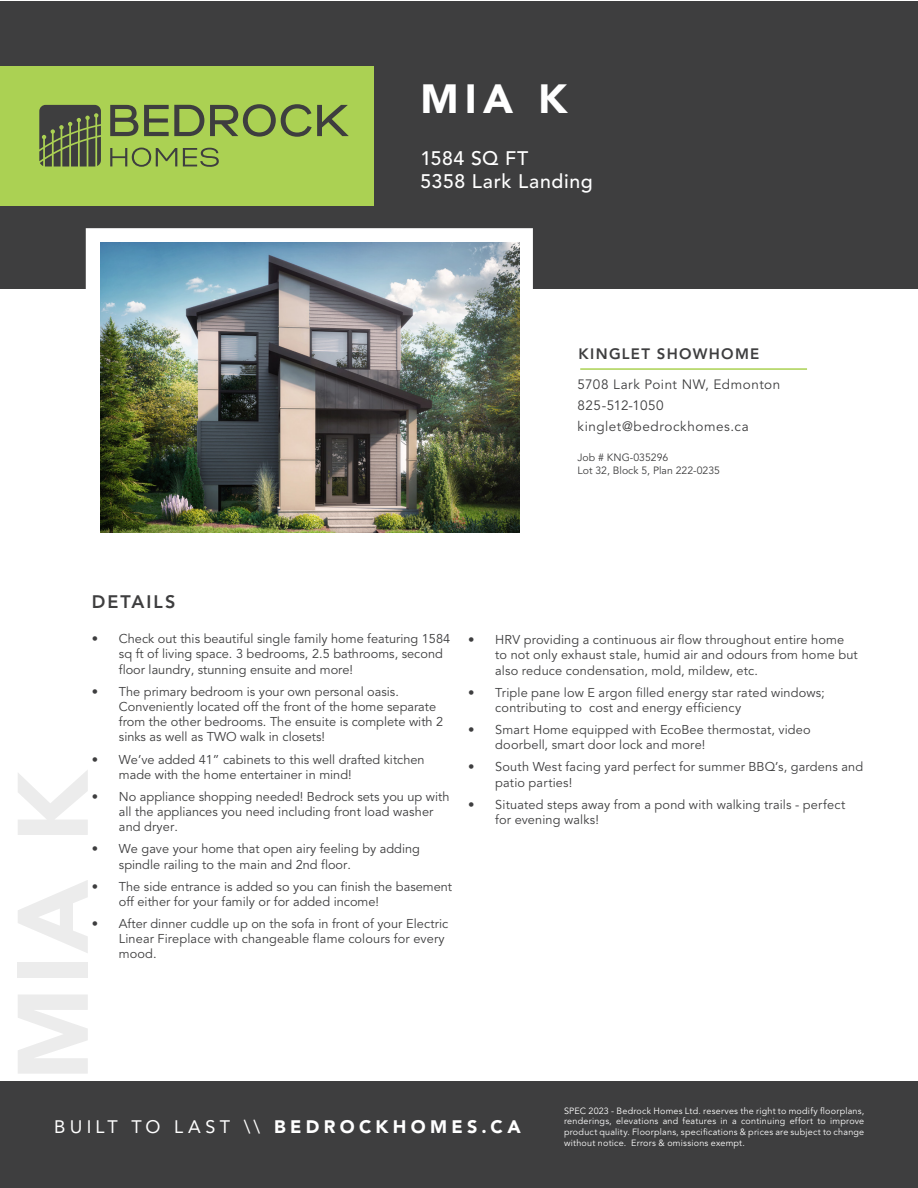
<style>
.page{position:relative;width:918px;height:1188px;background:#fff}
.page>*{position:absolute;margin:0;border:0;box-sizing:border-box;transform-origin:0 0}
.t1{font:900 40.5px "Avenir LT Std";color:#fff}
.t2{font:500 19.5px/23.4px "Avenir LT Std";letter-spacing:.035em;color:#fff}
.t3{font:900 18px "Avenir LT Std";letter-spacing:.24em;color:#fff}
.t4{font:800 18px "Avenir LT Std";letter-spacing:.11em;color:#3e3e3f}
.t5{font:800 15px "Avenir LT Std";letter-spacing:.085em;color:#3e3e3f}
.t6{font:13.5px/21px "Avenir LT Std";letter-spacing:.04em;color:#3e3e3f}
.t7{font:12.75px/15.3px "Avenir LT Std";color:#3e3e3f}
.t8{font:10.5px/12.6px "Avenir LT Std";color:#3e3e3f}
.t9{font:9px/10.8px "Avenir LT Std";letter-spacing:.025em;color:#fff;text-align:justify}
.s1{font-weight:400}
</style>
<div class="page">
<div style="left:0;top:1px;width:918px;height:1187px;background:#3e3e3f"></div>
<div style="left:0;top:289px;width:918px;height:792px;background:#fff"></div>
<div style="left:86px;top:228px;width:447px;height:332px;border:15px solid #fff"></div>
<hr style="left:580px;top:368px;width:227px;height:2px;background:#abd153">
<div style="left:0;top:66px;width:373px;height:139px;background:#abd153"></div>
<svg style="left:39px;top:105px;width:62px;height:62px;background:#565e43"></svg>
<svg style="left:110px;top:105px;width:28px;height:31px"></svg>
<svg style="left:144px;top:105px;width:60px;height:31px"></svg>
<svg style="left:210px;top:104px;width:139px;height:33px"></svg>
<svg style="left:110px;top:148px;width:67px;height:19px"></svg>
<svg style="left:183px;top:148px;width:36px;height:19px"></svg>
<img style="left:100px;top:243px;width:419px;height:289px">
<h1 class="t1" style="left:420px;top:74px;width:148px">MIA K</h1>
<h2 class="t2" style="left:420px;top:147px;width:174px">1584 SQ FT<br>5358 Lark Landing</h2>
<p class="t5" style="left:579px;top:345px;width:182px">KINGLET SHOWHOME</p>
<p class="t6" style="left:578px;top:375px;width:204px">5708 Lark Point NW, Edmonton<br>825-512-1050 kinglet@bedrockhomes.ca</p>
<p class="t8" style="left:578px;top:451px;width:144px">Job # KNG-035296<br>Lot 32, Block 5, Plan 222-0235</p>
<h3 class="t4" style="left:92px;top:591px;width:85px">DETAILS</h3>
<p class="t7" style="left:119px;top:631px;width:333px;text-indent:-27px">• Check out this beautiful single family home featuring 1584 sq ft of living space. 3 bedrooms, 2.5 bathrooms, second floor laundry, stunning ensuite and more!</p>
<p class="t7" style="left:119px;top:684px;width:326px;text-indent:-27px">• The primary bedroom is your own personal oasis.<br>Conveniently located off the front of the home separate from the other bedrooms. The ensuite is complete with 2 sinks as well as TWO walk in closets!</p>
<p class="t7" style="left:119px;top:752px;width:307px;text-indent:-27px">• We’ve added 41” cabinets to this well drafted kitchen made with the home entertainer in mind!</p>
<p class="t7" style="left:119px;top:789px;width:332px;text-indent:-27px">• No appliance shopping needed! Bedrock sets you up with all the appliances you need including front load washer and dryer.</p>
<p class="t7" style="left:119px;top:842px;width:303px;text-indent:-27px">• We gave your home that open airy feeling by adding spindle railing to the main and 2nd floor.</p>
<p class="t7" style="left:119px;top:879px;width:335px;text-indent:-27px">• The side entrance is added so you can finish the basement off either for your family or for added income!</p>
<p class="t7" style="left:119px;top:916px;width:331px;text-indent:-27px">• After dinner cuddle up on the sofa in front of your Electric<br>Linear Fireplace with changeable flame colours for every mood.</p>
<p class="t7" style="left:495px;top:632px;width:364px;text-indent:-27px">• HRV providing a continuous air flow throughout entire home to not only exhaust stale, humid air and odours from home but also reduce condensation, mold, mildew, etc.</p>
<p class="t7" style="left:495px;top:685px;width:331px;text-indent:-27px">• Triple pane low E argon filled energy star rated windows; contributing to cost and energy efficiency</p>
<p class="t7" style="left:495px;top:722px;width:317px;text-indent:-27px">• Smart Home equipped with EcoBee thermostat, video doorbell, smart door lock and more!</p>
<p class="t7" style="left:495px;top:760px;width:369px;text-indent:-27px">• South West facing yard perfect for summer BBQ’s, gardens and patio parties!</p>
<p class="t7" style="left:495px;top:797px;width:352px;text-indent:-27px">• Situated steps away from a pond with walking trails - perfect for evening walks!</p>
<h3 class="t3" style="left:54px;top:1116px;width:468px"><span class="s1">BUILT TO LAST \\</span> BEDROCKHOMES.CA</h3>
<p class="t9" style="left:564px;top:1105px;width:302px">SPEC 2023 - Bedrock Homes Ltd. reserves the right to modify floorplans, renderings, elevations and features in a continuing effort to improve product quality. Floorplans, specifications &amp; prices are subject to change without notice. Errors &amp; omissions exempt.</p>
</div>
